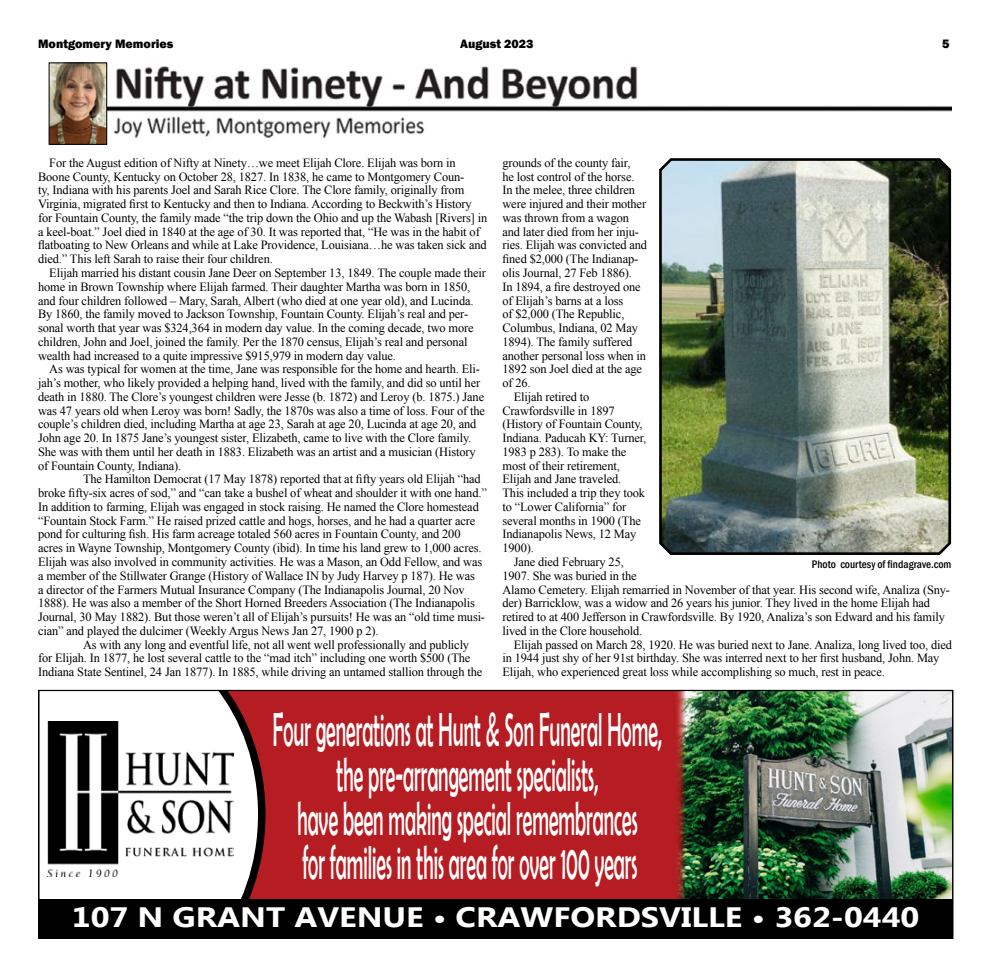
<style>
.page{position:relative;width:990px;height:977px;background:#fff}
.page>*{position:absolute;margin:0;border:0;box-sizing:border-box;transform-origin:0 0}
.t1{font:48px/44.1px "Berlin Sans FB";color:#fff;text-align:center;scale:.41 1}
.t2{font:700 28px "Microsoft Tai Le";color:#fff;scale:1.17 1}
.body{font:12.5px/13.8px "Times New Roman";letter-spacing:-.01em;color:#000}
.t3{font:800 12.5px "Franklin Gothic";color:#000}
.photo_credit{font:500 condensed 11.25px "Franklin Gothic";color:#000}
</style>
<div class="page">
<img style="left:48px;top:62px;width:904px;height:83px">
<img style="left:51px;top:65px;width:54px;height:77px">
<div style="left:49px;top:63px;width:58px;height:81px;border:1px solid #000"></div>
<img style="left:659px;top:158px;width:293px;height:397px">
<img style="left:40px;top:691px;width:911px;height:207px">
<div style="left:39px;top:898px;width:914px;height:39px;background:#000"></div>
<div style="left:38px;top:689px;width:915px;height:249px;border:1px solid #000"></div>
<p class="t3" style="left:38px;top:36px;width:137px">Montgomery Memories</p>
<p class="t3" style="left:460px;top:36px;width:75px">August 2023</p>
<p class="t3" style="left:942px;top:36px;width:9px">5</p>
<p class="body" style="left:38px;top:155px;width:451px;text-indent:11px">For the August edition of Nifty at Ninety…we meet Elijah Clore. Elijah was born in Boone County, Kentucky on October 28, 1827. In 1838, he came to Montgomery Coun-<br>ty, Indiana with his parents Joel and Sarah Rice Clore. The Clore family, originally from Virginia, migrated first to Kentucky and then to Indiana. According to Beckwith’s History for Fountain County, the family made “the trip down the Ohio and up the Wabash [Rivers] in a keel-boat.” Joel died in 1840 at the age of 30. It was reported that, “He was in the habit of flatboating to New Orleans and while at Lake Providence, Louisiana…he was taken sick and died.” This left Sarah to raise their four children.</p>
<p class="body" style="left:38px;top:265px;width:449px;text-indent:11px">Elijah married his distant cousin Jane Deer on September 13, 1849. The couple made their home in Brown Township where Elijah farmed. Their daughter Martha was born in 1850, and four children followed – Mary, Sarah, Albert (who died at one year old), and Lucinda.<br>By 1860, the family moved to Jackson Township, Fountain County. Elijah’s real and per&shy;sonal worth that year was $324,364 in modern day value. In the coming decade, two more children, John and Joel, joined the family. Per the 1870 census, Elijah’s real and personal wealth had increased to a quite impressive $915,979 in modern day value.</p>
<p class="body" style="left:38px;top:362px;width:448px;text-indent:11px">As was typical for women at the time, Jane was responsible for the home and hearth. Eli&shy;jah’s mother, who likely provided a helping hand, lived with the family, and did so until her death in 1880. The Clore’s youngest children were Jesse (b. 1872) and Leroy (b. 1875.) Jane was 47 years old when Leroy was born! Sadly, the 1870s was also a time of loss. Four of the couple’s children died, including Martha at age 23, Sarah at age 20, Lucinda at age 20, and John age 20. In 1875 Jane’s youngest sister, Elizabeth, came to live with the Clore family.<br>She was with them until her death in 1883. Elizabeth was an artist and a musician (History of Fountain County, Indiana).</p>
<p class="body" style="left:38px;top:472px;width:450px;text-indent:45px">The Hamilton Democrat (17 May 1878) reported that at fifty years old Elijah “had broke fifty-six acres of sod,” and “can take a bushel of wheat and shoulder it with one hand.” In addition to farming, Elijah was engaged in stock raising. He named the Clore homestead “Fountain Stock Farm.” He raised prized cattle and hogs, horses, and he had a quarter acre pond for culturing fish. His farm acreage totaled 560 acres in Fountain County, and 200 acres in Wayne Township, Montgomery County (ibid). In time his land grew to 1,000 acres.<br>Elijah was also involved in community activities. He was a Mason, an Odd Fellow, and was a member of the Stillwater Grange (History of Wallace IN by Judy Harvey p 187). He was<br>a director of the Farmers Mutual Insurance Company (The Indianapolis Journal, 20 Nov 1888). He was also a member of the Short Horned Breeders Association (The Indianapolis Journal, 30 May 1882). But those weren’t all of Elijah’s pursuits! He was an “old time musi&shy;cian” and played the dulcimer (Weekly Argus News Jan 27, 1900 p 2).</p>
<p class="body" style="left:38px;top:637px;width:446px;text-indent:45px">As with any long and eventful life, not all went well professionally and publicly for Elijah. In 1877, he lost several cattle to the “mad itch” including one worth $500 (The<br>Indiana State Sentinel, 24 Jan 1877). In 1885, while driving an untamed stallion through the</p>
<p class="body" style="left:502px;top:155px;width:146px">grounds of the county fair,<br>he lost control of the horse.<br>In the melee, three children were injured and their mother was thrown from a wagon and later died from her inju&shy;ries. Elijah was convicted and fined $2,000 (The Indianap&shy;olis Journal, 27 Feb 1886).<br>In 1894, a fire destroyed one of Elijah’s barns at a loss<br>of $2,000 (The Republic,<br>Columbus, Indiana, 02 May<br>1894). The family suffered another personal loss when in<br>1892 son Joel died at the age of 26.</p>
<p class="body" style="left:502px;top:389px;width:145px;text-indent:11px">Elijah retired to<br>Crawfordsville in 1897 (History of Fountain County,<br>Indiana. Paducah KY: Turner,<br>1983 p 283). To make the most of their retirement,<br>Elijah and Jane traveled.<br>This included a trip they took to “Lower California” for several months in 1900 (The<br>Indianapolis News, 12 May<br>1900).</p>
<p class="body" style="left:502px;top:554px;width:449px;text-indent:11px">Jane died February 25,<br>1907. She was buried in the<br>Alamo Cemetery. Elijah remarried in November of that year. His second wife, Analiza (Sny&shy;der) Barricklow, was a widow and 26 years his junior. They lived in the home Elijah had retired to at 400 Jefferson in Crawfordsville. By 1920, Analiza’s son Edward and his family lived in the Clore household.</p>
<p class="body" style="left:502px;top:637px;width:451px;text-indent:11px">Elijah passed on March 28, 1920. He was buried next to Jane. Analiza, long lived too, died in 1944 just shy of her 91st birthday. She was interred next to her first husband, John. May<br>Elijah, who experienced great loss while accomplishing so much, rest in peace.</p>
<p class="t1" style="left:273px;top:707px;width:951px">Four generations at Hunt &amp; Son Funeral Home, the pre-arrangement specialists,<br>have been making special remembrances<br>for families in this area for over 100 years</p>
<p class="t2" style="left:72px;top:900px;width:726px">107 N GRANT AVENUE • CRAWFORDSVILLE • 362-0440</p>
<p class="photo_credit" style="left:812px;top:556px;width:141px">Photo courtesy of findagrave.com</p>
</div>
